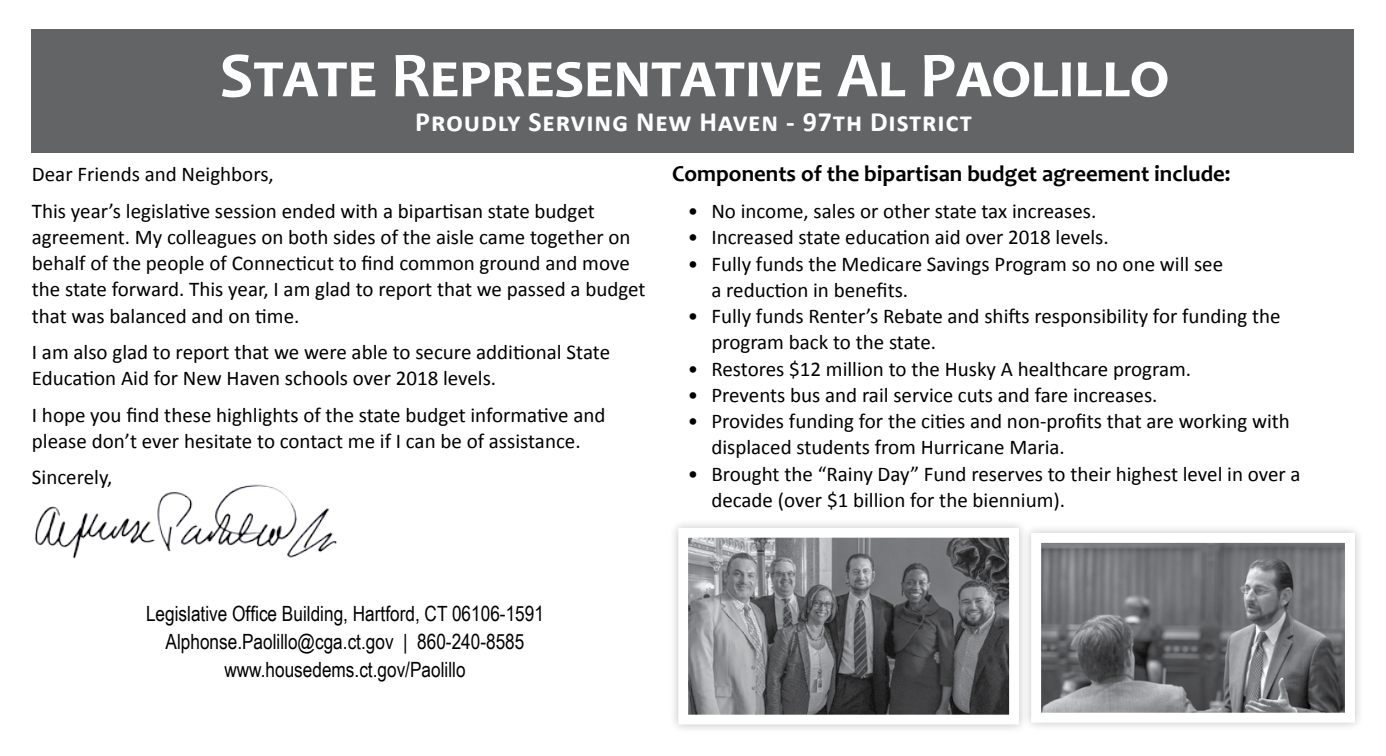
<style>
.page{position:relative;width:1386px;height:756px;background:#fff}
.page>*{position:absolute;margin:0;border:0;box-sizing:border-box;transform-origin:0 0}
.t1{font:700 64.75px "Candara";letter-spacing:.055em;color:#fff}
.t2{font:700 28px "Calibri";letter-spacing:.03em;color:#fff}
.t3{font:700 22.75px "Candara";color:#000}
.t4{font:21px/26.2px "Calibri";color:#000}
.t5{font:21px/28px "Arial Narrow";color:#000;text-align:center}
</style>
<div class="page">
<div style="left:32px;top:29px;width:1322px;height:123px;background:#636466"></div>
<div style="left:669px;top:518px;width:359px;height:216px;background:#000;opacity:.25"></div>
<img style="left:689px;top:539px;width:319px;height:174px">
<div style="left:678px;top:528px;width:341px;height:196px;border:10px solid #fff"></div>
<div style="left:1021px;top:523px;width:343px;height:209px;background:#000;opacity:.25"></div>
<img style="left:1042px;top:544px;width:302px;height:168px">
<div style="left:1031px;top:533px;width:324px;height:190px;border:10px solid #fff"></div>
<img style="left:35px;top:484px;width:302px;height:75px">
<h1 class="t1" style="left:220px;top:35px;width:951px">State Representative Al Paolillo</h1>
<h2 class="t2" style="left:415px;top:104px;width:558px">Proudly Serving New Haven - 97th District</h2>
<p class="t4" style="left:32px;top:156px;width:564px;line-height:36.4px">Dear Friends and Neighbors,<br>This year’s legislative session ended with a bipartisan state budget</p>
<p class="t4" style="left:32px;top:224px;width:615px">agreement. My colleagues on both sides of the aisle came together on behalf of the people of Connecticut to find common ground and move the state forward. This year, I am glad to report that we passed a budget that was balanced and on time.</p>
<p class="t4" style="left:32px;top:339px;width:580px">I am also glad to report that we were able to secure additional State<br>Education Aid for New Haven schools over 2018 levels.</p>
<p class="t4" style="left:32px;top:402px;width:575px">I hope you find these highlights of the state budget informative and please don’t ever hesitate to contact me if I can be of assistance.</p>
<p class="t4" style="left:32px;top:464px;width:82px">Sincerely,</p>
<p class="t3" style="left:672px;top:160px;width:560px">Components of the bipartisan budget agreement include:</p>
<p class="t4" style="left:688px;top:198px;width:410px">• No income, sales or other state tax increases.</p>
<p class="t4" style="left:688px;top:224px;width:423px">• Increased state education aid over 2018 levels.</p>
<p class="t4" style="left:711px;top:251px;width:513px;text-indent:-24px">• Fully funds the Medicare Savings Program so no one will see a reduction in benefits.</p>
<p class="t4" style="left:711px;top:303px;width:571px;text-indent:-24px">• Fully funds Renter’s Rebate and shifts responsibility for funding the program back to the state.</p>
<p class="t4" style="left:688px;top:356px;width:505px">• Restores $12 million to the Husky A healthcare program.</p>
<p class="t4" style="left:688px;top:382px;width:471px">• Prevents bus and rail service cuts and fare increases.</p>
<p class="t4" style="left:711px;top:408px;width:580px;text-indent:-24px">• Provides funding for the cities and non-profits that are working with displaced students from Hurricane Maria.</p>
<p class="t4" style="left:711px;top:461px;width:591px;text-indent:-24px">• Brought the “Rainy Day” Fund reserves to their highest level in over a decade (over $1 billion for the biennium).</p>
<p class="t5" style="left:146px;top:599px;width:399px">Legislative Office Building, Hartford, CT 06106-1591<br>Alphonse.Paolillo@cga.ct.gov | 860-240-8585 www.housedems.ct.gov/Paolillo</p>
</div>
